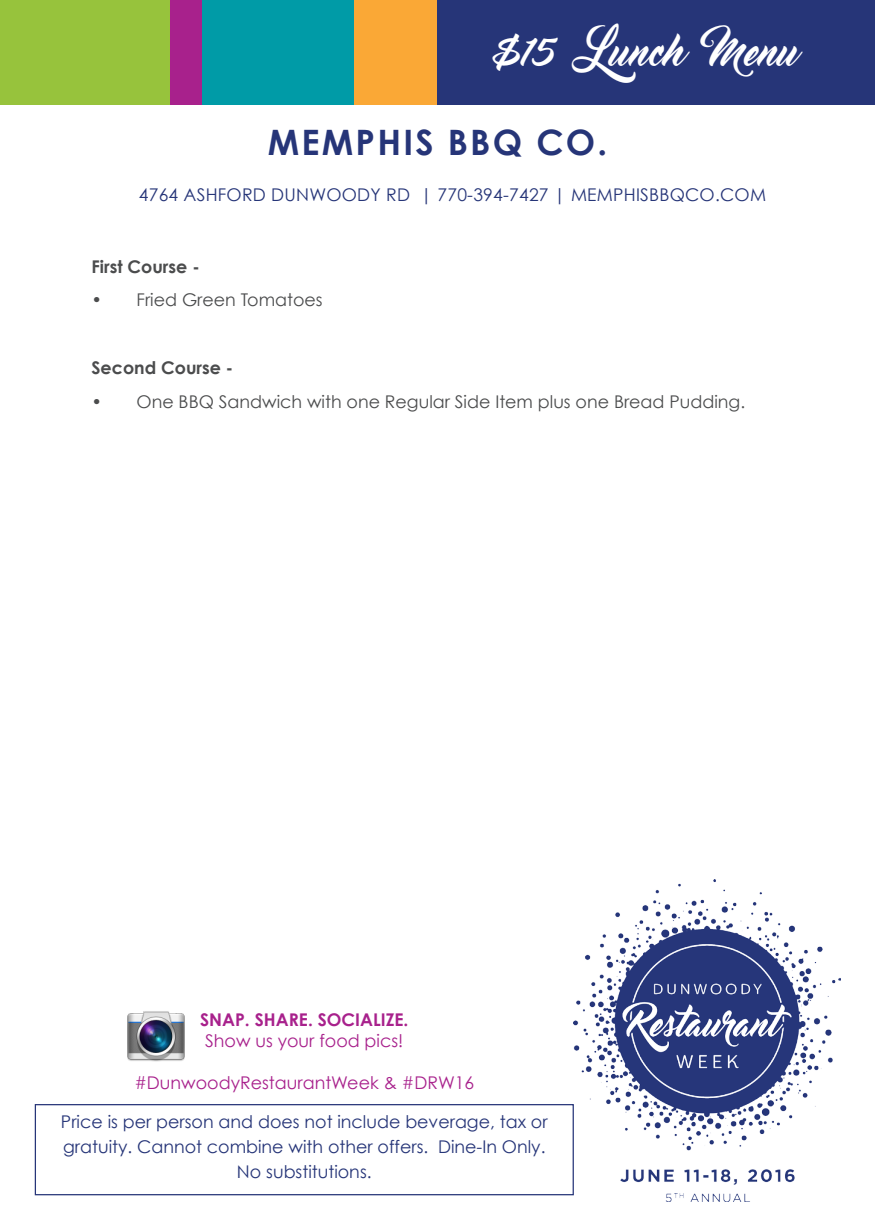
<style>
.page{position:relative;width:875px;height:1225px;background:#fff}
.page>*{position:absolute;margin:0;border:0;box-sizing:border-box;transform-origin:0 0}
.t1{font:40px "Master Of Break";color:#fff}
.t2{font:700 35px "Century Gothic";letter-spacing:.065em;color:#263578}
.t3{font:17.5px/25px "Century Gothic";color:#263578}
.t4{font:17.5px "Century Gothic";color:#4b4c4d}
.t5{font:17.5px "Century Gothic";color:#a8218c}
.t6{font:700 17.5px "Century Gothic";color:#4b4c4d}
.t7{font:700 17.5px "Century Gothic";color:#a8218c}
</style>
<div class="page">
<div style="left:0;top:0;width:170px;height:104px;background:#97c33c"></div>
<div style="left:354px;top:0;width:83px;height:104px;background:#faa836"></div>
<div style="left:170px;top:0;width:32px;height:104px;background:#a8218c"></div>
<div style="left:202px;top:0;width:152px;height:104px;background:#009ba7"></div>
<div style="left:437px;top:0;width:438px;height:104px;background:#263578"></div>
<img style="left:574px;top:879px;width:266px;height:321px">
<div style="left:35px;top:1103px;width:539px;height:91px;border:1px solid #263578"></div>
<img style="left:127px;top:1011px;width:58px;height:51px">
<p class="t1" style="left:492px;top:29px;width:305px">$15 Lunch Menu</p>
<p class="t2" style="left:268px;top:121px;width:341px">MEMPHIS BBQ CO.</p>
<p class="t3" style="left:139px;top:182px;width:629px">4764 ASHFORD DUNWOODY RD | 770-394-7427 | MEMPHISBBQCO.COM</p>
<p class="t6" style="left:91px;top:255px;width:110px">First Course -</p>
<p class="t4" style="left:91px;top:289px;width:233px">• Fried Green Tomatoes</p>
<p class="t6" style="left:91px;top:356px;width:143px">Second Course -</p>
<p class="t4" style="left:91px;top:390px;width:655px">• One BBQ Sandwich with one Regular Side Item plus one Bread Pudding.</p>
<p class="t7" style="left:200px;top:1008px;width:210px">SNAP. SHARE. SOCIALIZE.</p>
<p class="t5" style="left:205px;top:1029px;width:200px">Show us your food pics!</p>
<p class="t5" style="left:134px;top:1071px;width:341px">#DunwoodyRestaurantWeek &amp; #DRW16</p>
<p class="t3" style="left:61px;top:1108px;width:488px">Price is per person and does not include beverage, tax or gratuity. Cannot combine with other offers. Dine-In Only.</p>
<p class="t3" style="left:237px;top:1158px;width:136px">No substitutions.</p>
</div>
